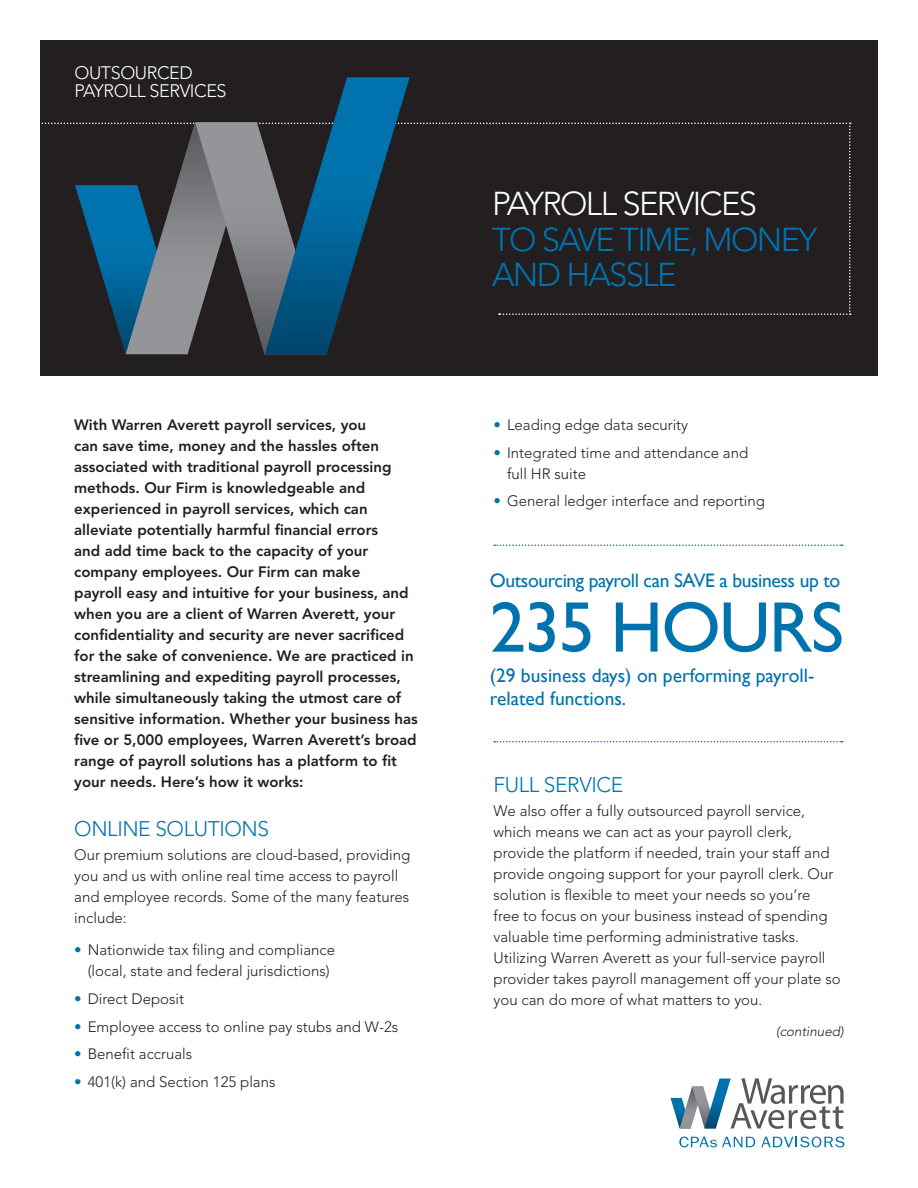
<style>
.page{position:relative;width:918px;height:1188px;background:#fff}
.page>*{position:absolute;margin:0;border:0;box-sizing:border-box;transform-origin:0 0}
.t1{font:72px "Gill Sans";letter-spacing:-.02em;color:#0073ae}
.t2{font:300 32.85px/35.4px "Avenir LT Std";letter-spacing:-.05em;color:#0073ae}
.t3{font:300 32.85px "Avenir LT Std";letter-spacing:-.05em;color:#fff}
.t4{font:300 21px "Avenir LT Std";letter-spacing:-.02em;color:#0073ae}
.t5{font:19.5px/23.4px "Gill Sans";color:#0073ae}
.t6{font:19.5px "Gill Sans";letter-spacing:-.02em;color:#0073ae}
.t7{font:300 18px/18.6px "Avenir LT Std";letter-spacing:-.025em;color:#fff}
.t8{font:300 15px/21px "Avenir LT Std";color:#231f20}
.t9{font:800 15px/21px "Avenir LT Std";color:#231f20}
.t10{font:italic 300 13.5px "Avenir LT Std";color:#231f20}
.s1{color:#0073ae}
</style>
<div class="page">
<div style="left:40px;top:40px;width:838px;height:336px;background:#231f20"></div>
<svg style="left:679px;top:1137px;width:76px;height:10px"></svg>
<svg style="left:761px;top:1137px;width:83px;height:10px"></svg>
<svg style="left:671px;top:1078px;width:173px;height:51px"></svg>
<svg style="left:705px;top:1079px;width:26px;height:49px"></svg>
<svg style="left:41px;top:122px;width:810px;height:233px"></svg>
<svg style="left:265px;top:77px;width:145px;height:277px"></svg>
<svg style="left:494px;top:544px;width:349px;height:2px"></svg>
<svg style="left:494px;top:741px;width:349px;height:1px"></svg>
<p class="t7" style="left:75px;top:63px;width:154px">OUTSOURCED<br>PAYROLL SERVICES</p>
<p class="t9" style="left:74px;top:414px;width:345px">With Warren Averett payroll services, you<br>can save time, money and the hassles often associated with traditional payroll processing methods. Our Firm is knowledgeable and experienced in payroll services, which can alleviate potentially harmful financial errors<br>and add time back to the capacity of your company employees. Our Firm can make<br>payroll easy and intuitive for your business, and when you are a client of Warren Averett, your confidentiality and security are never sacrificed for the sake of convenience. We are practiced in streamlining and expediting payroll processes, while simultaneously taking the utmost care of sensitive information. Whether your business has five or 5,000 employees, Warren Averett’s broad range of payroll solutions has a platform to fit your needs. Here’s how it works:</p>
<h3 class="t4" style="left:74px;top:816px;width:196px">ONLINE SOLUTIONS</h3>
<p class="t8" style="left:74px;top:845px;width:337px">Our premium solutions are cloud-based, providing you and us with online real time access to payroll and employee records. Some of the many features include:</p>
<p class="t8" style="left:74px;top:939px;width:262px;text-align:center"><span class="s1">•</span> Nationwide tax filing and compliance (local, state and federal jurisdictions)</p>
<p class="t8" style="left:74px;top:988px;width:111px"><span class="s1">•</span> Direct Deposit</p>
<p class="t8" style="left:74px;top:1016px;width:325px"><span class="s1">•</span> Employee access to online pay stubs and W-2s</p>
<p class="t8" style="left:74px;top:1044px;width:119px"><span class="s1">•</span> Benefit accruals</p>
<p class="t8" style="left:74px;top:1071px;width:203px"><span class="s1">•</span> 401(k) and Section 125 plans</p>
<h2 class="t3" style="left:492px;top:185px;width:267px">PAYROLL SERVICES</h2>
<h2 class="t2" style="left:492px;top:222px;width:327px">TO SAVE TIME, MONEY<br>AND HASSLE</h2>
<p class="t8" style="left:494px;top:414px;width:196px"><span class="s1">•</span> Leading edge data security</p>
<p class="t8" style="left:507px;top:442px;width:243px;text-indent:-14px"><span class="s1">•</span> Integrated time and attendance and full HR suite</p>
<p class="t8" style="left:494px;top:491px;width:273px"><span class="s1">•</span> General ledger interface and reporting</p>
<h3 class="t6" style="left:490px;top:569px;width:352px">Outsourcing payroll can SAVE a business up to</h3>
<h1 class="t1" style="left:490px;top:586px;width:356px">235 HOURS</h1>
<h3 class="t5" style="left:490px;top:664px;width:326px">(29 business days) on performing payroll&shy;related functions.</h3>
<h3 class="t4" style="left:494px;top:772px;width:131px">FULL SERVICE</h3>
<p class="t8" style="left:494px;top:800px;width:349px">We also offer a fully outsourced payroll service, which means we can act as your payroll clerk, provide the platform if needed, train your staff and provide ongoing support for your payroll clerk. Our solution is flexible to meet your needs so you’re<br>free to focus on your business instead of spending valuable time performing administrative tasks.<br>Utilizing Warren Averett as your full-service payroll provider takes payroll management off your plate so you can do more of what matters to you.</p>
<p class="t10" style="left:776px;top:1023px;width:69px">(continued)</p>
</div>
